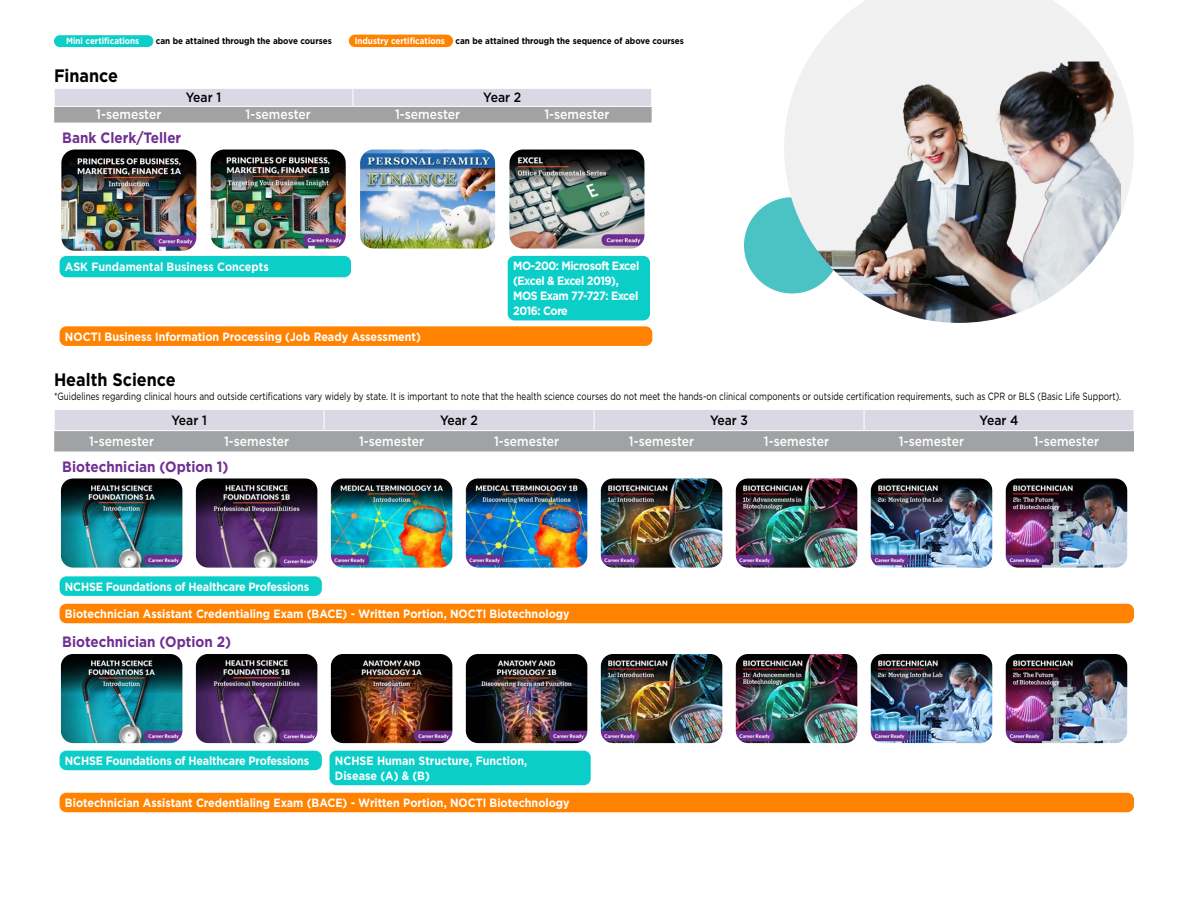
<style>
.page{position:relative;width:1188px;height:918px;background:#fff}
.page>*{position:absolute;margin:0;border:0;box-sizing:border-box;transform-origin:0 0}
.t1{font:700 18px "Gotham";color:#000;scale:.9 1}
.t2{font:700 15px "Gotham";color:#6f2e91;scale:.9 1}
.t3{font:500 13.5px "Gotham";color:#fff;scale:.9 1}
.t4{font:500 13.5px "Gotham";color:#000;scale:.9 1}
.t5{font:700 12px/15px "Gotham";color:#fff;scale:.9 1}
.t6{font:700 12px "Gotham";letter-spacing:-.02em;color:#fff;scale:.9 1}
.t7{font:700 12px/15px "Gotham";letter-spacing:-.04em;color:#fff;scale:.9 1}
.t8{font:10.5px "Gotham";color:#000;scale:.78 1}
.t9{font:700 9px "Gotham";color:#000;scale:.9 1}
.t10{font:700 9px "Gotham";color:#fff;scale:.9 1}
.s1{color:#fff}
</style>
<div class="page">
<div style="left:54px;top:35px;width:99px;height:12px;background:#0ccec9;border-radius:6px"></div>
<div style="left:349px;top:35px;width:104px;height:12px;background:#ff8300;border-radius:6px"></div>
<div style="left:744px;top:197px;width:96px;height:97px;background:#4bc2c3;border-radius:50%"></div>
<svg style="left:54px;top:89px;width:598px;height:34px;background:#bfbfc6"></svg>
<hr style="left:54px;top:106px;width:150px;height:1px;background:#fff">
<hr style="left:204px;top:106px;width:149px;height:1px;background:#fff">
<hr style="left:353px;top:106px;width:149px;height:1px;background:#fff">
<hr style="left:502px;top:106px;width:150px;height:1px;background:#fff">
<img style="left:61px;top:150px;width:135px;height:101px">
<img style="left:211px;top:150px;width:135px;height:99px">
<img style="left:360px;top:150px;width:135px;height:99px">
<img style="left:509px;top:150px;width:135px;height:99px">
<div style="left:60px;top:256px;width:291px;height:21px;background:#0ccec9;border-radius:7px"></div>
<div style="left:508px;top:256px;width:142px;height:64px;background:#0ccec9;border-radius:7px"></div>
<div style="left:60px;top:326px;width:592px;height:20px;background:#ff8300;border-radius:7px"></div>
<svg style="left:54px;top:410px;width:1080px;height:42px;background:#bdbdc5"></svg>
<hr style="left:54px;top:430px;width:135px;height:1px;background:#fff">
<hr style="left:189px;top:430px;width:135px;height:1px;background:#fff">
<hr style="left:324px;top:430px;width:135px;height:1px;background:#fff">
<hr style="left:459px;top:430px;width:135px;height:1px;background:#fff">
<hr style="left:594px;top:430px;width:135px;height:1px;background:#fff">
<hr style="left:729px;top:430px;width:135px;height:1px;background:#fff">
<hr style="left:864px;top:430px;width:135px;height:1px;background:#fff">
<hr style="left:999px;top:430px;width:135px;height:1px;background:#fff">
<img style="left:61px;top:479px;width:121px;height:89px">
<img style="left:196px;top:479px;width:121px;height:89px">
<img style="left:331px;top:479px;width:121px;height:89px">
<img style="left:466px;top:479px;width:121px;height:89px">
<img style="left:601px;top:479px;width:121px;height:89px">
<img style="left:736px;top:479px;width:121px;height:89px">
<img style="left:871px;top:479px;width:121px;height:89px">
<img style="left:1006px;top:479px;width:121px;height:89px">
<div style="left:60px;top:576px;width:262px;height:20px;background:#0ccec9;border-radius:7px"></div>
<div style="left:60px;top:604px;width:1074px;height:19px;background:#ff8300;border-radius:7px"></div>
<img style="left:61px;top:654px;width:121px;height:89px">
<img style="left:196px;top:654px;width:121px;height:89px">
<img style="left:331px;top:654px;width:121px;height:89px">
<img style="left:466px;top:654px;width:121px;height:89px">
<img style="left:601px;top:654px;width:121px;height:89px">
<img style="left:736px;top:654px;width:121px;height:89px">
<img style="left:871px;top:654px;width:121px;height:89px">
<img style="left:1006px;top:654px;width:121px;height:89px">
<div style="left:60px;top:751px;width:262px;height:19px;background:#0ccec9;border-radius:7px"></div>
<div style="left:330px;top:751px;width:261px;height:34px;background:#0ccec9;border-radius:7px"></div>
<div style="left:60px;top:793px;width:1074px;height:19px;background:#ff8300;border-radius:7px"></div>
<svg style="left:807px;top:0;width:327px;height:213px;fill:#f1f1f2"></svg>
<img style="left:784px;top:62px;width:337px;height:261px">
<p class="t10" style="left:66px;top:36px;width:83px">Mini certifications</p>
<p class="t9" style="left:156px;top:36px;width:197px">can be attained through the above courses</p>
<p class="t9" style="left:355px;top:36px;width:367px"><span class="s1">Industry certifications</span> can be attained through the sequence of above courses</p>
<h1 class="t1" style="left:54px;top:65px;width:73px">Finance</h1>
<p class="t4" style="left:186px;top:90px;width:41px">Year 1</p>
<p class="t4" style="left:483px;top:90px;width:44px">Year 2</p>
<p class="t3" style="left:96px;top:107px;width:74px">1-semester</p>
<p class="t3" style="left:246px;top:107px;width:74px">1-semester</p>
<p class="t3" style="left:395px;top:107px;width:74px">1-semester</p>
<p class="t3" style="left:544px;top:107px;width:74px">1-semester</p>
<p class="t2" style="left:62px;top:129px;width:134px">Bank Clerk/Teller</p>
<p class="t5" style="left:65px;top:259px;width:228px">ASK Fundamental Business Concepts</p>
<p class="t7" style="left:513px;top:258px;width:142px">MO-200: Microsoft Excel (Excel &amp; Excel 2019),<br>MOS Exam 77-727: Excel<br>2016: Core</p>
<p class="t5" style="left:65px;top:328px;width:397px">NOCTI Business Information Processing (Job Ready Assessment)</p>
<h1 class="t1" style="left:54px;top:370px;width:137px">Health Science</h1>
<p class="t8" style="left:54px;top:390px;width:1370px">*Guidelines regarding clinical hours and outside certifications vary widely by state. It is important to note that the health science courses do not meet the hands-on clinical components or outside certification requirements, such as CPR or BLS (Basic Life Support).</p>
<p class="t4" style="left:172px;top:413px;width:41px">Year 1</p>
<p class="t4" style="left:440px;top:413px;width:44px">Year 2</p>
<p class="t4" style="left:710px;top:413px;width:44px">Year 3</p>
<p class="t4" style="left:980px;top:413px;width:45px">Year 4</p>
<p class="t3" style="left:89px;top:434px;width:74px">1-semester</p>
<p class="t3" style="left:224px;top:434px;width:74px">1-semester</p>
<p class="t3" style="left:359px;top:434px;width:74px">1-semester</p>
<p class="t3" style="left:494px;top:434px;width:74px">1-semester</p>
<p class="t3" style="left:629px;top:434px;width:74px">1-semester</p>
<p class="t3" style="left:764px;top:434px;width:74px">1-semester</p>
<p class="t3" style="left:899px;top:434px;width:74px">1-semester</p>
<p class="t3" style="left:1034px;top:434px;width:74px">1-semester</p>
<p class="t2" style="left:62px;top:458px;width:186px">Biotechnician (Option 1)</p>
<p class="t6" style="left:65px;top:579px;width:273px">NCHSE Foundations of Healthcare Professions</p>
<p class="t5" style="left:65px;top:606px;width:562px">Biotechnician Assistant Credentialing Exam (BACE) - Written Portion, NOCTI Biotechnology</p>
<p class="t2" style="left:62px;top:633px;width:189px">Biotechnician (Option 2)</p>
<p class="t6" style="left:65px;top:754px;width:273px">NCHSE Foundations of Healthcare Professions</p>
<p class="t5" style="left:335px;top:753px;width:215px">NCHSE Human Structure, Function,<br>Disease (A) &amp; (B)</p>
<p class="t5" style="left:65px;top:795px;width:562px">Biotechnician Assistant Credentialing Exam (BACE) - Written Portion, NOCTI Biotechnology</p>
</div>
